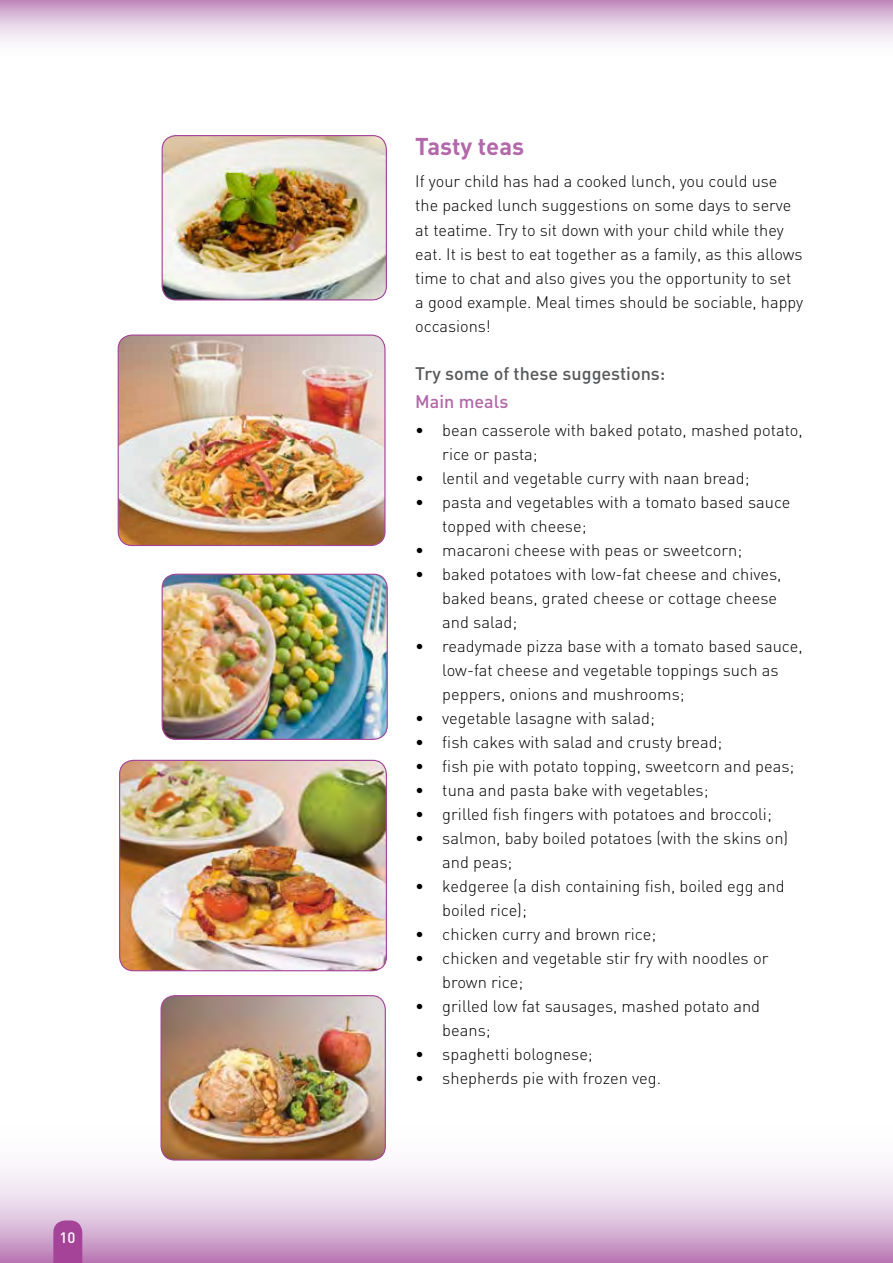
<style>
.page{position:relative;width:893px;height:1263px;background:#fff}
.page>*{position:absolute;margin:0;border:0;box-sizing:border-box;transform-origin:0 0}
.t1{font:24px "DIN Bold Alternate";color:#b368aa}
.t2{font:18px "DIN Medium Alternate";color:#58595b}
.t3{font:18px "DIN Medium Alternate";color:#b368aa}
.t4{font:300 16.5px/24px "DIN";color:#000}
.t5{font:500 15px "DIN";color:#fff}
</style>
<div class="page">
<img style="left:118px;top:336px;width:267px;height:209px">
<div style="left:118px;top:334px;width:268px;height:212px;border:1px solid #a54399;border-radius:14px"></div>
<img style="left:162px;top:574px;width:225px;height:165px">
<div style="left:162px;top:574px;width:226px;height:166px;border:1px solid #a54399;border-radius:14px"></div>
<svg style="left:0;top:1101px;width:893px;height:162px"></svg>
<svg style="left:53px;top:1220px;width:29px;height:43px"></svg>
<svg style="left:0;top:0;width:893px;height:42px;background:#dfc6df"></svg>
<img style="left:162px;top:136px;width:224px;height:164px">
<div style="left:162px;top:135px;width:225px;height:165px;border:1px solid #a54399;border-radius:14px"></div>
<img style="left:120px;top:760px;width:266px;height:211px">
<div style="left:119px;top:760px;width:268px;height:211px;border:1px solid #a54399;border-radius:14px"></div>
<img style="left:161px;top:996px;width:224px;height:164px">
<div style="left:161px;top:995px;width:225px;height:165px;border:1px solid #a54399;border-radius:14px"></div>
<p class="t5" style="left:60px;top:1227px;width:17px">10</p>
<h1 class="t1" style="left:415px;top:131px;width:110px">Tasty teas</h1>
<p class="t4" style="left:415px;top:169px;width:389px">If your child has had a cooked lunch, you could use the packed lunch suggestions on some days to serve at teatime. Try to sit down with your child while they eat. It is best to eat together as a family, as this allows time to chat and also gives you the opportunity to set a good example. Meal times should be sociable, happy occasions!</p>
<p class="t2" style="left:415px;top:361px;width:252px">Try some of these suggestions:</p>
<p class="t3" style="left:415px;top:390px;width:95px">Main meals</p>
<p class="t4" style="left:442px;top:418px;width:362px;text-indent:-27px">• bean casserole with baked potato, mashed potato, rice or pasta;</p>
<p class="t4" style="left:415px;top:466px;width:336px">• lentil and vegetable curry with naan bread;</p>
<p class="t4" style="left:442px;top:490px;width:350px;text-indent:-27px">• pasta and vegetables with a tomato based sauce topped with cheese;</p>
<p class="t4" style="left:415px;top:538px;width:328px">• macaroni cheese with peas or sweetcorn;</p>
<p class="t4" style="left:442px;top:562px;width:341px;text-indent:-27px">• baked potatoes with low-fat cheese and chives, baked beans, grated cheese or cottage cheese and salad;</p>
<p class="t4" style="left:442px;top:634px;width:362px;text-indent:-27px">• readymade pizza base with a tomato based sauce, low-fat cheese and vegetable toppings such as peppers, onions and mushrooms;</p>
<p class="t4" style="left:415px;top:706px;width:241px">• vegetable lasagne with salad;</p>
<p class="t4" style="left:415px;top:730px;width:309px">• fish cakes with salad and crusty bread;</p>
<p class="t4" style="left:415px;top:754px;width:380px">• fish pie with potato topping, sweetcorn and peas;</p>
<p class="t4" style="left:415px;top:778px;width:295px">• tuna and pasta bake with vegetables;</p>
<p class="t4" style="left:415px;top:802px;width:358px">• grilled fish fingers with potatoes and broccoli;</p>
<p class="t4" style="left:442px;top:826px;width:347px;text-indent:-27px">• salmon, baby boiled potatoes (with the skins on) and peas;</p>
<p class="t4" style="left:442px;top:874px;width:344px;text-indent:-27px">• kedgeree (a dish containing fish, boiled egg and boiled rice);</p>
<p class="t4" style="left:415px;top:922px;width:242px">• chicken curry and brown rice;</p>
<p class="t4" style="left:442px;top:946px;width:328px;text-indent:-27px">• chicken and vegetable stir fry with noodles or brown rice;</p>
<p class="t4" style="left:442px;top:994px;width:319px;text-indent:-27px">• grilled low fat sausages, mashed potato and beans;</p>
<p class="t4" style="left:415px;top:1042px;width:179px">• spaghetti bolognese;</p>
<p class="t4" style="left:415px;top:1066px;width:247px">• shepherds pie with frozen veg.</p>
</div>
